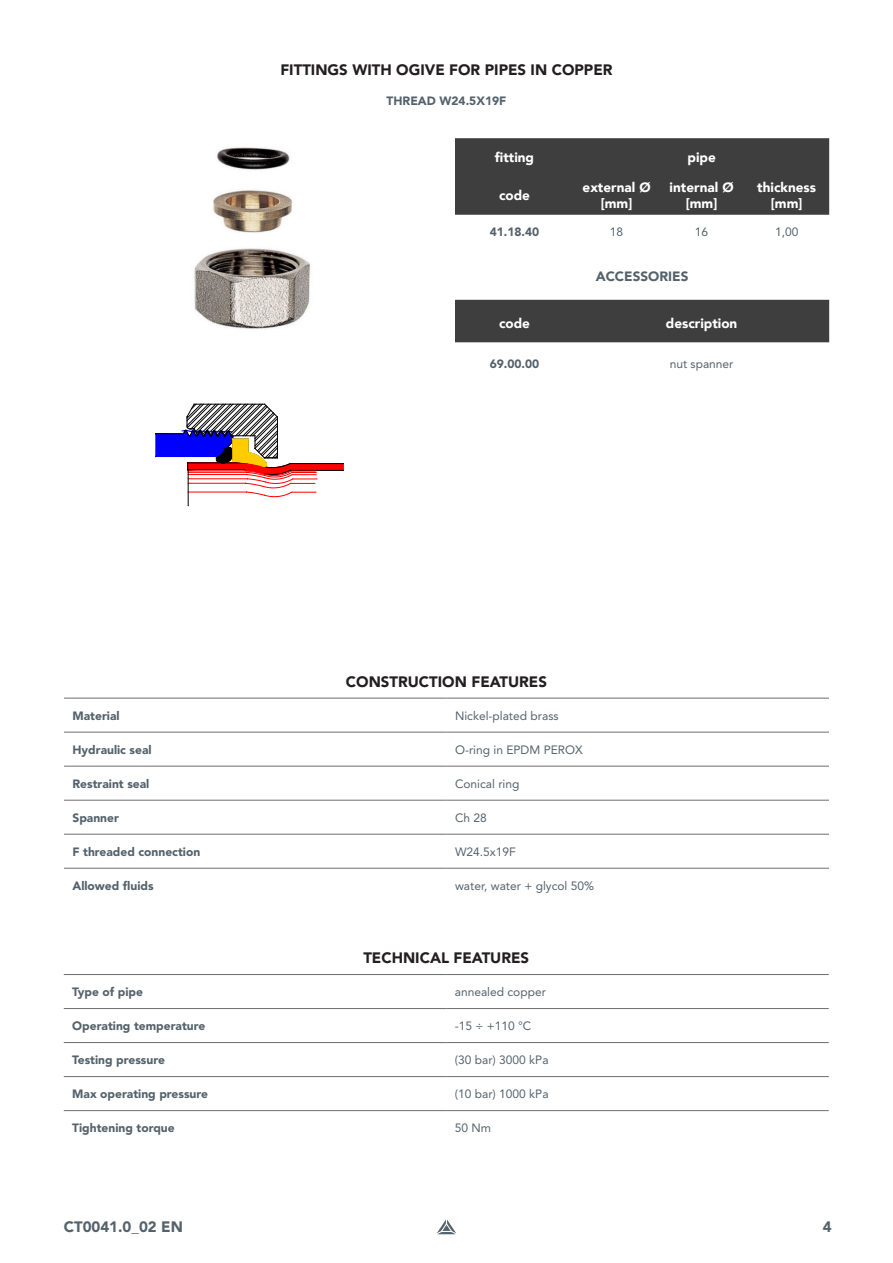
<style>
.page{position:relative;width:893px;height:1263px;background:#fff}
.page>*{position:absolute;margin:0;border:0;box-sizing:border-box;transform-origin:0 0}
.t1{font:900 15px "Avenir LT Pro";color:#231f20}
.t2{font:900 15px "Avenir LT Pro";color:#54626c}
.t3{font:900 13.5px "Avenir";color:#fff}
.t4{font:900 13.5px "Avenir";color:#54626c}
.t5{font:900 12px "Avenir LT Pro";color:#54626c}
.t6{font:12px "Avenir LT Pro";color:#54626c}
</style>
<div class="page">
<svg style="left:437px;top:1219px;width:19px;height:15px"></svg>
<div style="left:455px;top:138px;width:374px;height:77px;background:#3e3e3f"></div>
<div style="left:455px;top:300px;width:374px;height:42px;background:#3e3e3f"></div>
<hr style="left:64px;top:698px;width:382px;height:1px;background:#6c6d70">
<hr style="left:446px;top:698px;width:383px;height:1px;background:#6c6d70">
<hr style="left:64px;top:732px;width:382px;height:1px;background:#6c6d70">
<hr style="left:446px;top:732px;width:383px;height:1px;background:#6c6d70">
<hr style="left:64px;top:766px;width:382px;height:1px;background:#6c6d70">
<hr style="left:446px;top:766px;width:383px;height:1px;background:#6c6d70">
<hr style="left:64px;top:800px;width:382px;height:1px;background:#6c6d70">
<hr style="left:446px;top:800px;width:383px;height:1px;background:#6c6d70">
<hr style="left:64px;top:834px;width:382px;height:1px;background:#6c6d70">
<hr style="left:446px;top:834px;width:383px;height:1px;background:#6c6d70">
<hr style="left:64px;top:868px;width:382px;height:1px;background:#6c6d70">
<hr style="left:446px;top:868px;width:383px;height:1px;background:#6c6d70">
<hr style="left:64px;top:974px;width:382px;height:1px;background:#6c6d70">
<hr style="left:446px;top:974px;width:383px;height:1px;background:#6c6d70">
<hr style="left:64px;top:1008px;width:382px;height:1px;background:#6c6d70">
<hr style="left:446px;top:1008px;width:383px;height:1px;background:#6c6d70">
<hr style="left:64px;top:1042px;width:382px;height:1px;background:#6c6d70">
<hr style="left:446px;top:1042px;width:383px;height:1px;background:#6c6d70">
<hr style="left:64px;top:1076px;width:382px;height:1px;background:#6c6d70">
<hr style="left:446px;top:1076px;width:383px;height:1px;background:#6c6d70">
<hr style="left:64px;top:1110px;width:382px;height:1px;background:#6c6d70">
<hr style="left:446px;top:1110px;width:383px;height:1px;background:#6c6d70">
<img style="left:194px;top:147px;width:116px;height:182px">
<hr style="left:188px;top:470px;width:1px;height:36px;background:#000">
<svg style="left:156px;top:404px;width:187px;height:93px"></svg>
<p class="t1" style="left:280px;top:61px;width:334px">FITTINGS WITH OGIVE FOR PIPES IN COPPER</p>
<p class="t5" style="left:387px;top:94px;width:121px">THREAD W24.5X19F</p>
<p class="t3" style="left:495px;top:146px;width:41px">fitting</p>
<p class="t3" style="left:687px;top:146px;width:30px">pipe</p>
<p class="t3" style="left:499px;top:184px;width:32px">code</p>
<p class="t3" style="left:583px;top:176px;width:69px">external Ø</p>
<p class="t3" style="left:601px;top:192px;width:33px">[mm]</p>
<p class="t3" style="left:670px;top:176px;width:65px">internal Ø</p>
<p class="t3" style="left:686px;top:192px;width:33px">[mm]</p>
<p class="t3" style="left:757px;top:176px;width:60px">thickness</p>
<p class="t3" style="left:771px;top:192px;width:33px">[mm]</p>
<p class="t5" style="left:490px;top:225px;width:51px">41.18.40</p>
<p class="t6" style="left:610px;top:225px;width:15px">18</p>
<p class="t6" style="left:695px;top:225px;width:15px">16</p>
<p class="t6" style="left:775px;top:225px;width:25px">1,00</p>
<p class="t4" style="left:596px;top:265px;width:94px">ACCESSORIES</p>
<p class="t3" style="left:499px;top:312px;width:32px">code</p>
<p class="t3" style="left:666px;top:312px;width:73px">description</p>
<p class="t5" style="left:490px;top:356px;width:51px">69.00.00</p>
<p class="t6" style="left:670px;top:356px;width:65px">nut spanner</p>
<p class="t1" style="left:346px;top:672px;width:203px">CONSTRUCTION FEATURES</p>
<p class="t5" style="left:73px;top:708px;width:49px">Material</p>
<p class="t6" style="left:455px;top:708px;width:105px">Nickel-plated brass</p>
<p class="t5" style="left:73px;top:742px;width:81px">Hydraulic seal</p>
<p class="t6" style="left:455px;top:742px;width:129px">O-ring in EPDM PEROX</p>
<p class="t5" style="left:73px;top:776px;width:78px">Restraint seal</p>
<p class="t6" style="left:455px;top:776px;width:66px">Conical ring</p>
<p class="t5" style="left:73px;top:810px;width:48px">Spanner</p>
<p class="t6" style="left:455px;top:810px;width:33px">Ch 28</p>
<p class="t5" style="left:73px;top:844px;width:129px">F threaded connection</p>
<p class="t6" style="left:455px;top:844px;width:62px">W24.5x19F</p>
<p class="t5" style="left:73px;top:878px;width:83px">Allowed fluids</p>
<p class="t6" style="left:455px;top:878px;width:141px">water, water + glycol 50%</p>
<p class="t1" style="left:363px;top:949px;width:167px">TECHNICAL FEATURES</p>
<p class="t5" style="left:72px;top:985px;width:72px">Type of pipe</p>
<p class="t6" style="left:455px;top:984px;width:93px">annealed copper</p>
<p class="t5" style="left:72px;top:1019px;width:135px">Operating temperature</p>
<p class="t6" style="left:455px;top:1018px;width:78px">-15 ÷ +110 °C</p>
<p class="t5" style="left:72px;top:1053px;width:94px">Testing pressure</p>
<p class="t6" style="left:455px;top:1052px;width:95px">(30 bar) 3000 kPa</p>
<p class="t5" style="left:72px;top:1087px;width:137px">Max operating pressure</p>
<p class="t6" style="left:455px;top:1086px;width:95px">(10 bar) 1000 kPa</p>
<p class="t5" style="left:72px;top:1121px;width:104px">Tightening torque</p>
<p class="t6" style="left:455px;top:1121px;width:38px">50 Nm</p>
<p class="t2" style="left:64px;top:1218px;width:121px">CT0041.0_02 EN</p>
<p class="t2" style="left:823px;top:1218px;width:10px">4</p>
</div>
